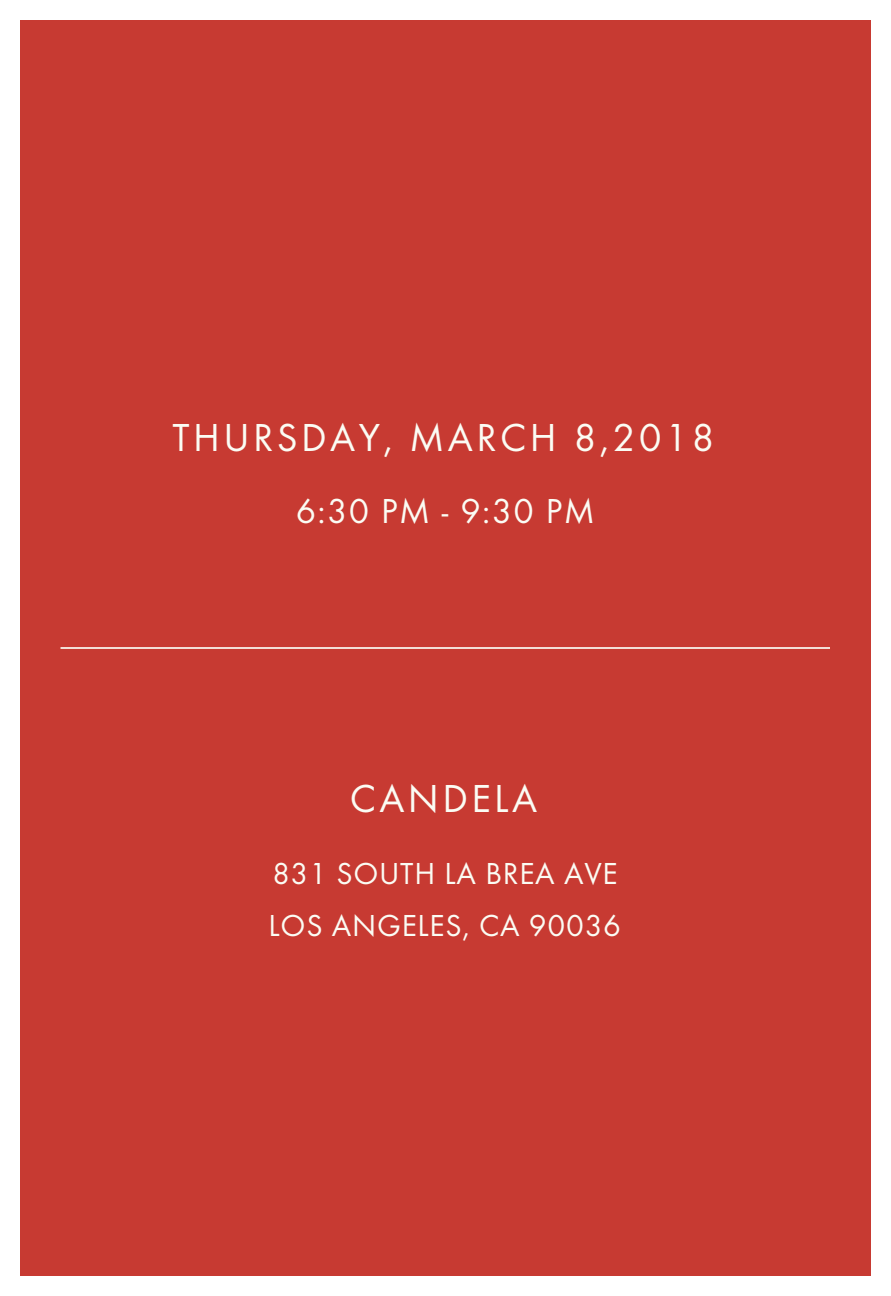
<style>
.page{position:relative;width:891px;height:1296px;background:#fff}
.page>*{position:absolute;margin:0;border:0;box-sizing:border-box;transform-origin:0 0}
.t1{font:40.5px "Futura EF";letter-spacing:.085em;color:#fbfcf4}
.t2{font:36px "Futura EF";letter-spacing:.04em;color:#fbfcf4}
.t3{font:31.5px/51.8px "Futura EF";letter-spacing:.025em;color:#fbfcf4}
</style>
<div class="page">
<div style="left:20px;top:20px;width:851px;height:1256px;background:#c73a32"></div>
<hr style="left:61px;top:647px;width:769px;height:2px;background:#fbfcf4">
<p class="t1" style="left:173px;top:415px;width:544px">THURSDAY, MARCH 8,2018</p>
<p class="t2" style="left:296px;top:491px;width:301px">6:30 PM - 9:30 PM</p>
<p class="t1" style="left:350px;top:775px;width:189px">CANDELA</p>
<p class="t3" style="left:269px;top:848px;width:354px">831 SOUTH LA BREA AVE<br>LOS ANGELES, CA 90036</p>
</div>
